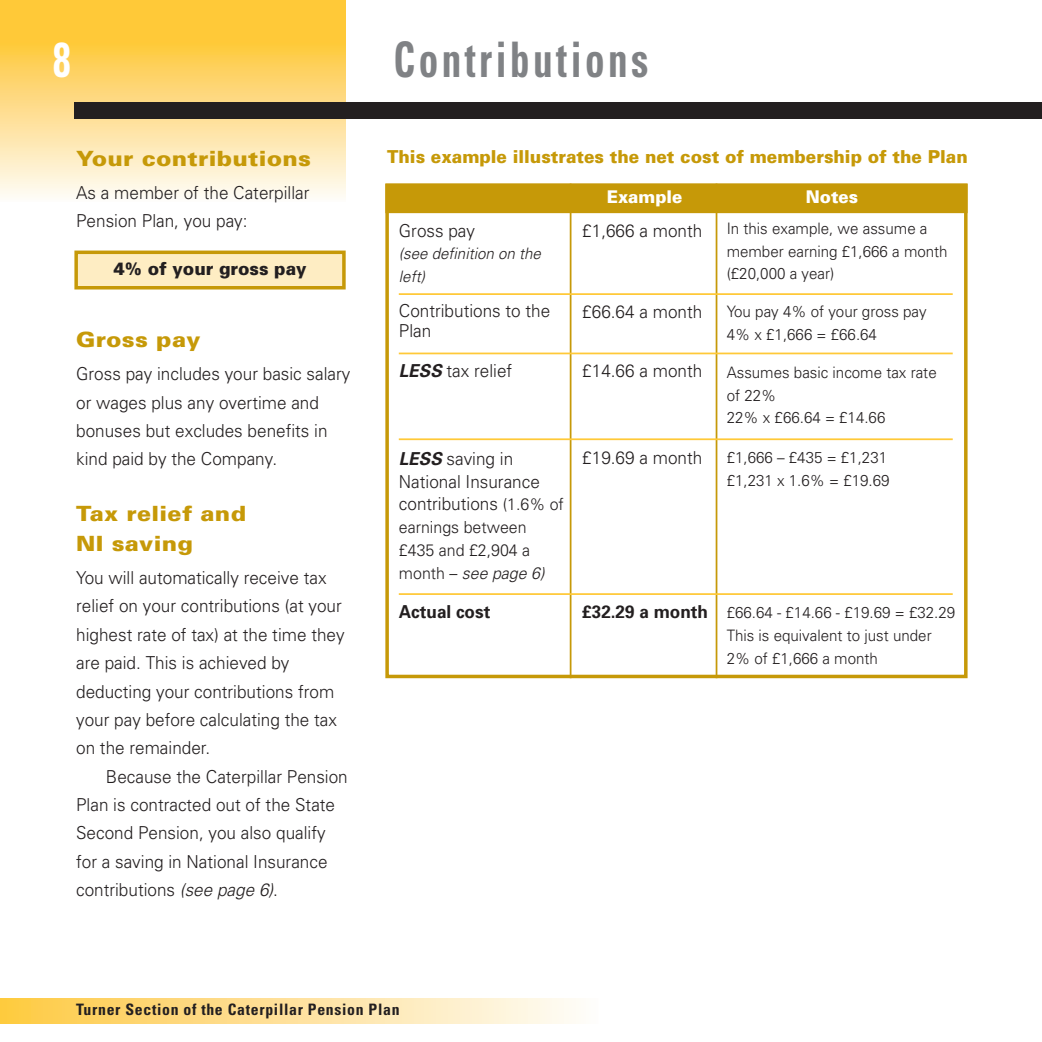
<style>
.page{position:relative;width:1042px;height:1042px;background:#fff}
.page>*{position:absolute;margin:0;border:0;box-sizing:border-box;transform-origin:0 0}
.t1{font:700 condensed 49px "Univers";letter-spacing:.09em;color:#808285;scale:.8 1}
.t2{font:700 condensed 49px "Univers";color:#fff;scale:.8 1}
.t3{font:900 21px/29.8px "Univers";letter-spacing:.015em;color:#c69908;scale:1.1 1}
.t4{font:300 17.85px/28.3px "Univers";color:#231f20;scale:.96 1}
.t5{font:900 17.85px "Univers";color:#c69908;scale:.96 1}
.t6{font:700 17.85px "Univers";color:#231f20;scale:.96 1}
.t7{font:900 17.85px "Univers";color:#231f20;scale:.96 1}
.t8{font:900 17.5px "Univers";color:#fff;scale:.96 1}
.t9{font:300 16.62px/22.8px "Univers";color:#231f20;scale:.96 1}
.t10{font:300 15.75px/22.8px "Univers";color:#231f20;scale:.96 1}
.t11{font:700 condensed 15.75px "Univers";letter-spacing:.045em;color:#231f20}
.t12{font:italic 300 15.75px/22.8px "Univers";color:#231f20;scale:.96 1}
.s1{font-style:italic}
.s2{font-weight:700;font-style:italic}
.s3{font-size:16.62px}
</style>
<div class="page">
<div style="left:0;top:0;width:346px;height:50px;background:#ffc938"></div>
<div style="left:0;top:43px;width:346px;height:158px;background:linear-gradient(to bottom,#fec83f,#fefbf7)"></div>
<div style="left:74px;top:102px;width:968px;height:17px;background:#231f20"></div>
<div style="left:0;top:998px;width:598px;height:25px;background:linear-gradient(to right,#fec943,#fefcfa)"></div>
<div style="left:78px;top:254px;width:264px;height:32px;background:#feedc3"></div>
<div style="left:74px;top:250px;width:272px;height:39px;border:4px solid #c69908"></div>
<div style="left:385px;top:184px;width:582px;height:494px;border:4px solid #c69908"></div>
<div style="left:389px;top:187px;width:575px;height:23px;background:#c69908"></div>
<div style="left:385px;top:184px;width:582px;height:29px;border:4px solid #c69908"></div>
<hr style="left:570px;top:184px;width:1px;height:494px;background:#c69908">
<hr style="left:715px;top:184px;width:2px;height:494px;background:#c69908">
<hr style="left:399px;top:293px;width:553px;height:2px;background:#ffc938">
<hr style="left:399px;top:352px;width:553px;height:2px;background:#ffc938">
<hr style="left:399px;top:438px;width:553px;height:2px;background:#ffc938">
<hr style="left:399px;top:593px;width:553px;height:2px;background:#ffc938">
<h1 class="t2" style="left:53px;top:41px;width:23px">8</h1>
<h1 class="t1" style="left:393px;top:41px;width:320px">Contributions</h1>
<p class="t3" style="left:76px;top:145px;width:215px">Your contributions</p>
<p class="t4" style="left:76px;top:180px;width:244px">As a member of the Caterpillar<br>Pension Plan, you pay:</p>
<p class="t7" style="left:113px;top:262px;width:203px">4% of your gross pay</p>
<p class="t3" style="left:76px;top:327px;width:115px">Gross pay</p>
<p class="t4" style="left:76px;top:361px;width:287px">Gross pay includes your basic salary or wages plus any overtime and bonuses but excludes benefits in kind paid by the Company.</p>
<p class="t3" style="left:76px;top:500px;width:156px">Tax relief and<br>NI saving</p>
<p class="t4" style="left:76px;top:565px;width:281px">You will automatically receive tax relief on your contributions (at your highest rate of tax) at the time they are paid. This is achieved by deducting your contributions from your pay before calculating the tax on the remainder.</p>
<p class="t4" style="left:76px;top:763px;width:284px;text-indent:30px">Because the Caterpillar Pension<br>Plan is contracted out of the State<br>Second Pension, you also qualify for a saving in National Insurance contributions <span class="s1">(see page 6)</span>.</p>
<p class="t5" style="left:387px;top:151px;width:606px">This example illustrates the net cost of membership of the Plan</p>
<p class="t4" style="left:399px;top:218px;width:81px">Gross pay</p>
<p class="t12" style="left:399px;top:244px;width:149px">(see definition on the left)</p>
<p class="t4" style="left:399px;top:302px;width:159px;line-height:19.9px">Contributions to the<br>Plan</p>
<p class="t4" style="left:399px;top:358px;width:119px"><span class="s2">LESS</span> tax relief</p>
<p class="t4" style="left:399px;top:449px;width:173px;line-height:22.8px"><span class="s2">LESS</span> saving in<br>National Insurance contributions <span class="s3">(1.6% of</span></p>
<p class="t9" style="left:399px;top:517px;width:153px">earnings between £435 and £2,904 a month – <span class="s1">see page 6)</span></p>
<p class="t6" style="left:399px;top:605px;width:97px">Actual cost</p>
<p class="t8" style="left:607px;top:191px;width:80px">Example</p>
<p class="t8" style="left:806px;top:191px;width:56px">Notes</p>
<p class="t4" style="left:582px;top:218px;width:126px">£1,666 a month</p>
<p class="t4" style="left:582px;top:299px;width:126px">£66.64 a month</p>
<p class="t4" style="left:582px;top:358px;width:126px">£14.66 a month</p>
<p class="t4" style="left:582px;top:445px;width:126px">£19.69 a month</p>
<p class="t10" style="left:727px;top:218px;width:232px">In this example, we assume a member earning £1,666 a month (£20,000 a year)</p>
<p class="t10" style="left:727px;top:301px;width:210px">You pay 4% of your gross pay<br>4% x £1,666 = £66.64</p>
<p class="t10" style="left:727px;top:362px;width:220px">Assumes basic income tax rate of 22%<br>22% x £66.64 = £14.66</p>
<p class="t10" style="left:727px;top:447px;width:171px">£1,666 – £435 = £1,231 £1,231 x 1.6% = £19.69</p>
<p class="t6" style="left:582px;top:605px;width:132px">£32.29 a month</p>
<p class="t10" style="left:727px;top:602px;width:240px">£66.64 - £14.66 - £19.69 = £32.29<br>This is equivalent to just under<br>2% of £1,666 a month</p>
<p class="t11" style="left:76px;top:1004px;width:325px">Turner Section of the Caterpillar Pension Plan</p>
</div>
